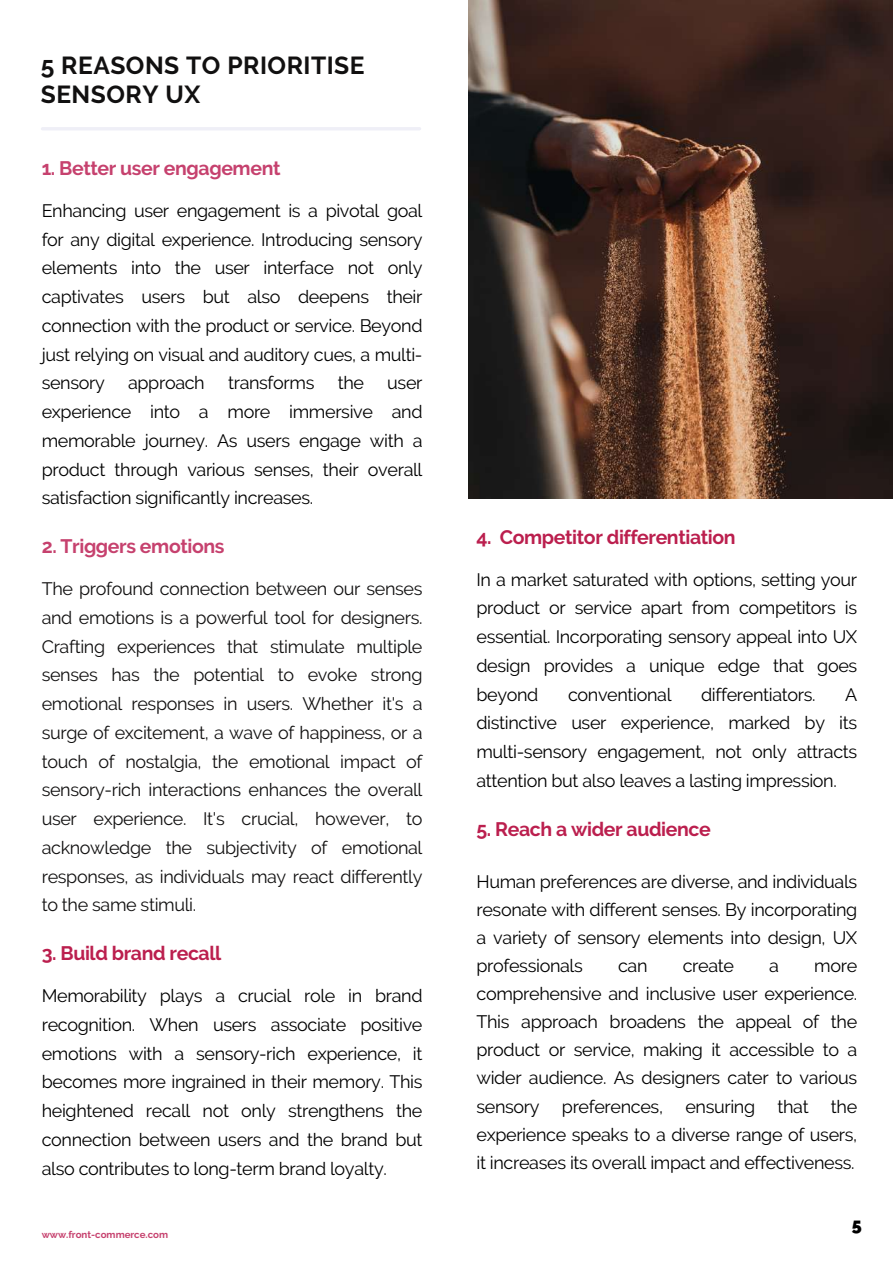
<style>
.page{position:relative;width:893px;height:1264px;background:#fff}
.page>*{position:absolute;margin:0;border:0;box-sizing:border-box;transform-origin:0 0}
.t1{font:700 24.6px/29.2px "Raleway";letter-spacing:.02em;color:#111010}
.t2{font:700 19.5px "Raleway";letter-spacing:-.02em;color:#bb1f4e}
.t3{font:700 19.5px "Raleway";letter-spacing:-.02em;color:#c6416e}
.t4{font:18px/28.8px "Raleway";letter-spacing:-.02em;color:#000;text-align:justify}
.t5{font:18px/28.8px "Raleway";letter-spacing:-.02em;color:#111010;text-align:justify}
.t6{font:800 18px "Raleway";color:#000}
.t7{font:700 9.75px "Raleway";color:#c6416e}
</style>
<div class="page">
<img style="left:469px;top:0;width:423px;height:498px">
<hr style="left:42px;top:127px;width:377px;height:3px;background:#efeff7">
<h1 class="t1" style="left:41px;top:51px;width:325px">5 REASONS TO PRIORITISE<br>SENSORY UX</h1>
<p class="t3" style="left:42px;top:157px;width:240px">1. Better user engagement</p>
<p class="t4" style="left:42px;top:196px;width:382px">Enhancing user engagement is a pivotal goal for any digital experience. Introducing sensory elements into the user interface not only captivates users but also deepens their connection with the product or service. Beyond just relying on visual and auditory cues, a multi&shy;sensory</p>
<p class="t4" style="left:128px;top:368px;width:78px">approach</p>
<p class="t4" style="left:228px;top:368px;width:88px">transforms</p>
<p class="t4" style="left:337px;top:368px;width:28px">the</p>
<p class="t4" style="left:42px;top:368px;width:382px;text-indent:345px">user experience into a more immersive and memorable journey. As users engage with a product through various senses, their overall satisfaction significantly increases.</p>
<p class="t3" style="left:42px;top:535px;width:184px">2. Triggers emotions</p>
<p class="t5" style="left:42px;top:574px;width:382px">The profound connection between our senses and emotions is a powerful tool for designers.<br>Crafting experiences that stimulate multiple senses has the potential to evoke strong emotional responses in users. Whether it's a surge of excitement, a wave of happiness, or a touch of nostalgia, the emotional impact of sensory-rich interactions enhances the overall user experience. It's crucial, however, to acknowledge the subjectivity of emotional responses, as individuals may react differently to the same stimuli.</p>
<p class="t2" style="left:42px;top:941px;width:181px">3. Build brand recall</p>
<p class="t4" style="left:42px;top:981px;width:382px">Memorability plays a crucial role in brand recognition. When users associate positive emotions with a sensory-rich experience, it becomes more ingrained in their memory. This heightened recall not only strengthens the connection between users and the brand but also contributes to long-term brand loyalty.</p>
<p class="t7" style="left:42px;top:1228px;width:128px">www.front-commerce.com</p>
<p class="t2" style="left:476px;top:525px;width:261px">4. Competitor differentiation</p>
<p class="t4" style="left:476px;top:565px;width:382px">In a market saturated with options, setting your product or service apart from competitors is essential. Incorporating sensory appeal into UX design provides a unique edge that goes beyond</p>
<p class="t4" style="left:568px;top:679px;width:105px">conventional</p>
<p class="t4" style="left:701px;top:679px;width:116px">differentiators.</p>
<p class="t4" style="left:476px;top:679px;width:382px;text-indent:368px">A distinctive user experience, marked by its multi-sensory engagement, not only attracts attention but also leaves a lasting impression.</p>
<p class="t2" style="left:476px;top:817px;width:236px">5. Reach a wider audience</p>
<p class="t4" style="left:476px;top:867px;width:382px;line-height:28px">Human preferences are diverse, and individuals resonate with different senses. By incorporating a variety of sensory elements into design, UX professionals</p>
<p class="t4" style="left:618px;top:951px;width:31px">can</p>
<p class="t4" style="left:682px;top:951px;width:53px">create</p>
<p class="t4" style="left:769px;top:951px;width:11px">a</p>
<p class="t4" style="left:476px;top:951px;width:382px;line-height:28px;text-indent:338px">more comprehensive and inclusive user experience.<br>This approach broadens the appeal of the product or service, making it accessible to a wider audience. As designers cater to various sensory preferences, ensuring that the experience speaks to a diverse range of users, it increases its overall impact and effectiveness.</p>
<p class="t6" style="left:851px;top:1214px;width:12px">5</p>
</div>
